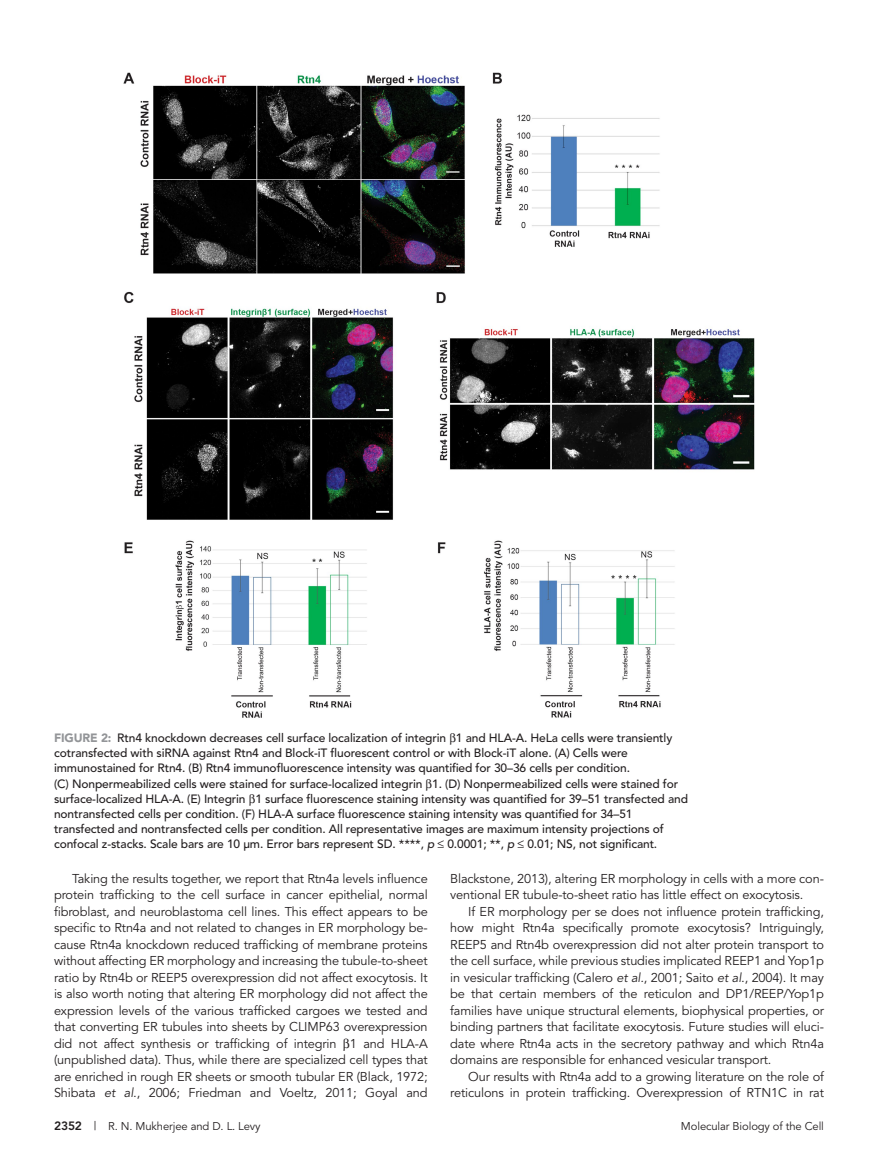
<style>
.page{position:relative;width:878px;height:1175px;background:#fff}
.page>*{position:absolute;margin:0;border:0;box-sizing:border-box;transform-origin:0 0}
.Para{font:12.75px/16.5px "Avenir";letter-spacing:-.01em;color:#231f20;text-align:justify}
.FigCaption_35_5p{font:500 12px/15px "Avenir";letter-spacing:-.01em;color:#231f20}
.t1{font:11.25px "Avenir";letter-spacing:-.01em;color:#231f20}
.s1{font-weight:900;color:#939598}
.s2{font-style:italic}
.s3{font-weight:800;font-size:12px}
.s4{font-size:12px}
</style>
<div class="page">
<img style="left:124px;top:72px;width:630px;height:646px">
<p class="FigCaption_35_5p" style="left:54px;top:731px;width:635px"><span class="s1">FIGURE 2:</span> Rtn4 knockdown decreases cell surface localization of integrin 1 and HLA-A. HeLa cells were transiently cotransfected with siRNA against Rtn4 and Block-iT fluorescent control or with Block-iT alone. (A) Cells were immunostained for Rtn4. (B) Rtn4 immunofluorescence intensity was quantified for 30–36 cells per condition.<br>(C) Nonpermeabilized cells were stained for surface-localized integrin 1. (D) Nonpermeabilized cells were stained for surface-localized HLA-A. (E) Integrin 1 surface fluorescence staining intensity was quantified for 39–51 transfected and nontransfected cells per condition. (F) HLA-A surface fluorescence staining intensity was quantified for 34–51 transfected and nontransfected cells per condition. All representative images are maximum intensity projections of confocal z-stacks. Scale bars are 10 µm. Error bars represent SD. ****, <span class="s2">p</span> ≤ 0.0001; **, <span class="s2">p</span> ≤ 0.01; NS, not significant.</p>
<p class="Para" style="left:54px;top:870px;width:375px;text-indent:18px">Taking the results together, we report that Rtn4a levels influence protein trafficking to the cell surface in cancer epithelial, normal fibroblast, and neuroblastoma cell lines. This effect appears to be specific to Rtn4a and not related to changes in ER morphology be&shy;cause Rtn4a knockdown reduced trafficking of membrane proteins without affecting ER morphology and increasing the tubule-to-sheet ratio by Rtn4b or REEP5 overexpression did not affect exocytosis. It is also worth noting that altering ER morphology did not affect the expression levels of the various trafficked cargoes we tested and that converting ER tubules into sheets by CLIMP63 overexpression did not affect synthesis or trafficking of integrin 1 and HLA-A (unpublished data). Thus, while there are specialized cell types that are enriched in rough ER sheets or smooth tubular ER (Black, 1972; Shibata <span class="s2">et al.</span>, 2006; Friedman and Voeltz, 2011; Goyal and</p>
<p class="Para" style="left:450px;top:870px;width:375px">Blackstone, 2013), altering ER morphology in cells with a more con&shy;ventional ER tubule-to-sheet ratio has little effect on exocytosis.</p>
<p class="Para" style="left:450px;top:903px;width:375px;text-indent:18px">If ER morphology per se does not influence protein trafficking, how might Rtn4a specifically promote exocytosis? Intriguingly, REEP5 and Rtn4b overexpression did not alter protein transport to the cell surface, while previous studies implicated REEP1 and Yop1p in vesicular trafficking (Calero <span class="s2">et al.</span>, 2001; Saito <span class="s2">et al.</span>, 2004). It may be that certain members of the reticulon and DP1/REEP/Yop1p families have unique structural elements, biophysical properties, or binding partners that facilitate exocytosis. Future studies will eluci&shy;date where Rtn4a acts in the secretory pathway and which Rtn4a domains are responsible for enhanced vesicular transport.</p>
<p class="Para" style="left:450px;top:1068px;width:375px;text-align:right">Our results with Rtn4a add to a growing literature on the role of reticulons in protein trafficking. Overexpression of RTN1C in rat</p>
<p class="t1" style="left:54px;top:1119px;width:208px"><span class="s3">2352</span> <span class="s4">|</span> R. N. Mukherjee and D. L. Levy</p>
<p class="t1" style="left:681px;top:1119px;width:144px">Molecular Biology of the Cell</p>
</div>
